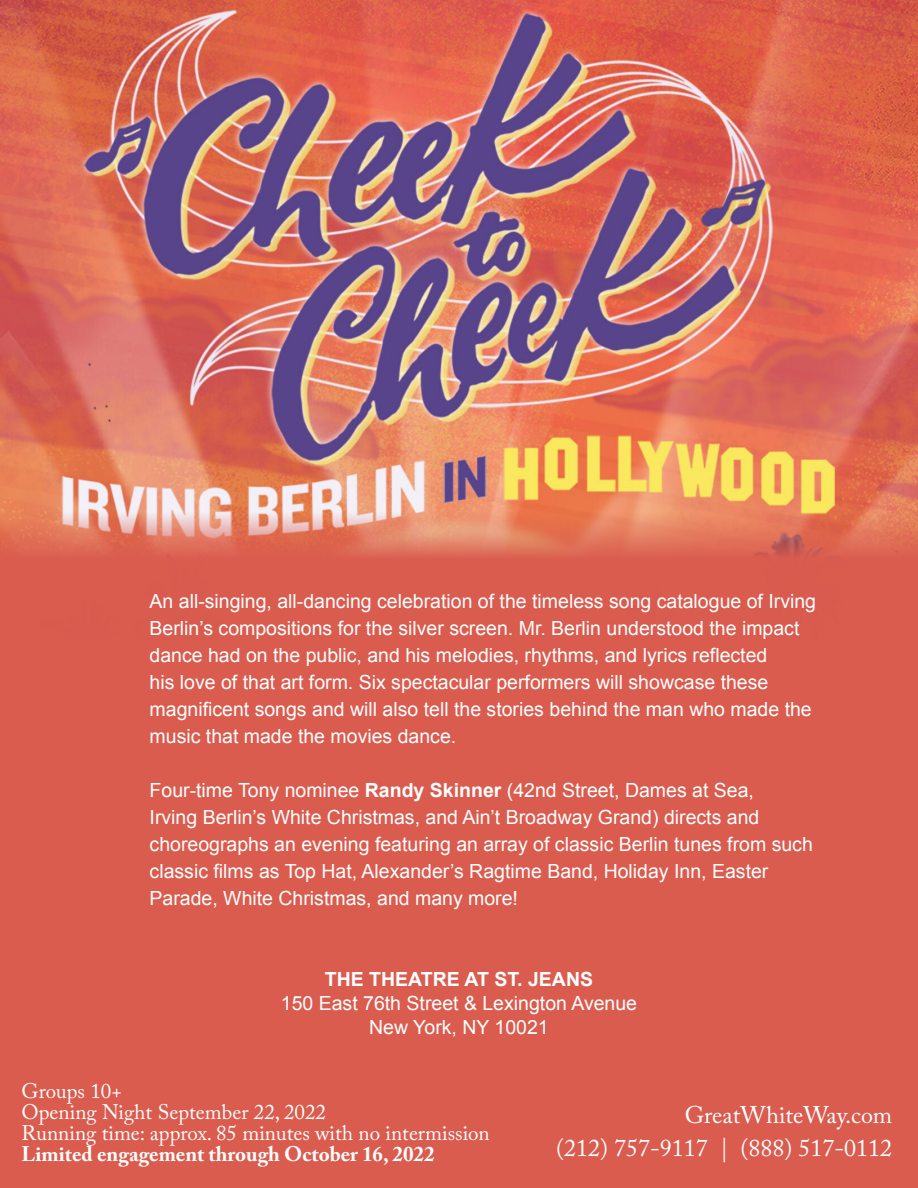
<style>
.page{position:relative;width:918px;height:1188px;background:#da5c4f}
.page>*{position:absolute;margin:0;border:0;box-sizing:border-box;transform-origin:0 0}
.t1{font:24px "Adobe Caslon Pro";color:#fff}
.t2{font:21px "Adobe Caslon Pro";color:#fff}
.t3{font:700 21px "Adobe Caslon Pro";color:#fff}
.t4{font:19.5px/27px "Arial";color:#fff}
.t5{font:700 19.5px "Arial";color:#fff}
.s1{font-weight:700}
</style>
<div class="page">
<img style="left:0;top:0;width:918px;height:556px">
<p class="t4" style="left:150px;top:588px;width:668px">An all-singing, all-dancing celebration of the timeless song catalogue of Irving Berlin’s compositions for the silver screen. Mr. Berlin understood the impact dance had on the public, and his melodies, rhythms, and lyrics reflected<br>his love of that art form. Six spectacular performers will showcase these magnificent songs and will also tell the stories behind the man who made the music that made the movies dance.</p>
<p class="t4" style="left:150px;top:777px;width:665px">Four-time Tony nominee <span class="s1">Randy Skinner</span> (42nd Street, Dames at Sea,<br>Irving Berlin’s White Christmas, and Ain’t Broadway Grand) directs and choreographs an evening featuring an array of classic Berlin tunes from such classic films as Top Hat, Alexander’s Ragtime Band, Holiday Inn, Easter Parade, White Christmas, and many more!</p>
<p class="t5" style="left:325px;top:967px;width:270px">THE THEATRE AT ST. JEANS</p>
<p class="t4" style="left:281px;top:990px;width:358px">150 East 76th Street &amp; Lexington Avenue</p>
<p class="t4" style="left:369px;top:1014px;width:181px">New York, NY 10021</p>
<p class="t2" style="left:22px;top:1078px;width:102px">Groups 10+</p>
<p class="t2" style="left:22px;top:1099px;width:306px">Opening Night September 22, 2022</p>
<p class="t2" style="left:22px;top:1120px;width:470px">Running time: approx. 85 minutes with no intermission</p>
<p class="t3" style="left:22px;top:1141px;width:414px">Limited engagement through October 16, 2022</p>
<p class="t1" style="left:685px;top:1100px;width:209px">GreatWhiteWay.com</p>
<p class="t1" style="left:556px;top:1133px;width:338px">(212) 757-9117 | (888) 517-0112</p>
</div>
